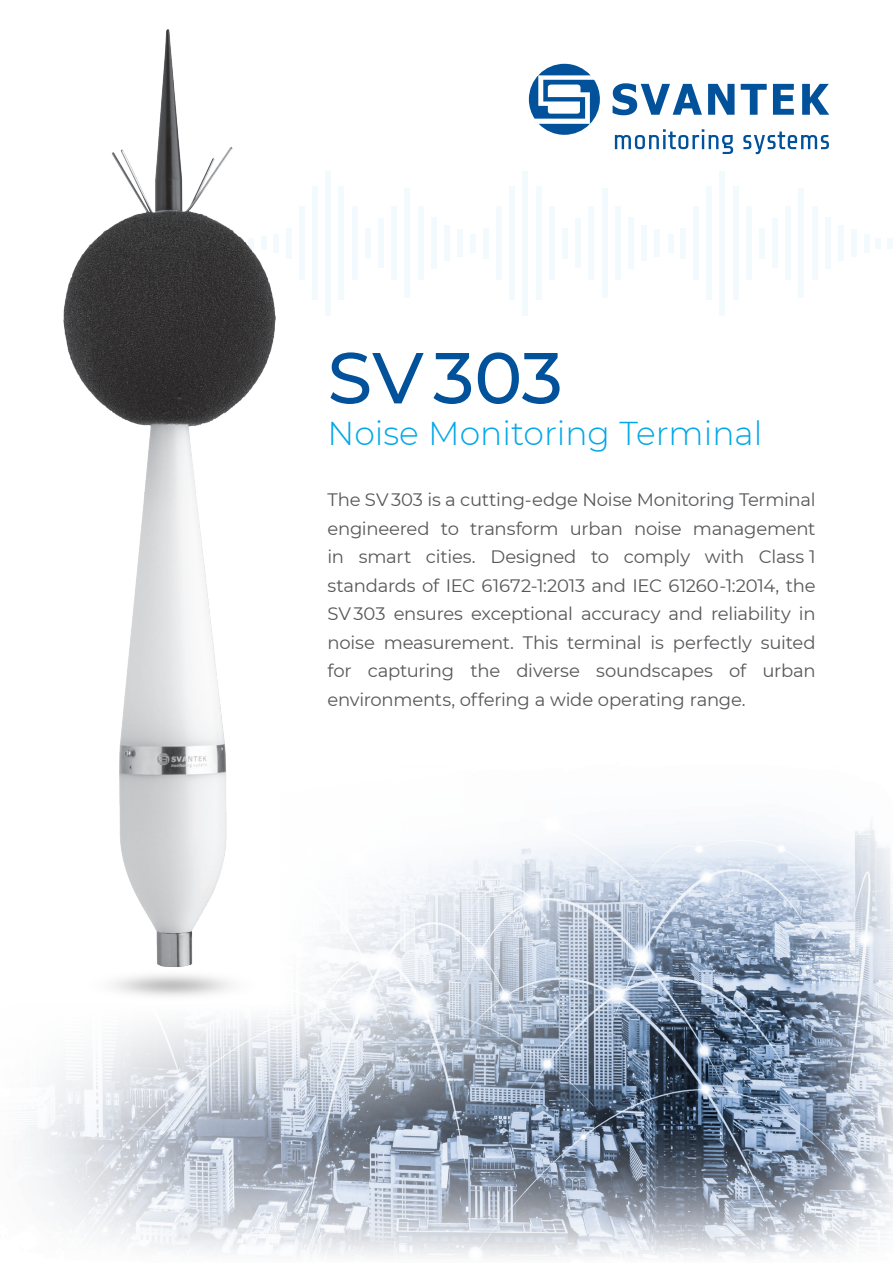
<style>
.page{position:relative;width:893px;height:1263px;background:#fff}
.page>*{position:absolute;margin:0;border:0;box-sizing:border-box;transform-origin:0 0}
.t1{font:500 72px "Montserrat";color:#01529b}
.t2{font:300 33px "Montserrat";color:#00a8e7}
.t3{font:18px/28.5px "Montserrat";letter-spacing:-.015em;color:#57585a;text-align:justify}
</style>
<div class="page">
<img style="left:167px;top:29px;width:726px;height:855px">
<div style="left:483px;top:228px;width:6px;height:30px;background:#f3fafd"></div>
<div style="left:496px;top:207px;width:6px;height:73px;background:#f3fafd"></div>
<div style="left:509px;top:186px;width:6px;height:114px;background:#f3fafd"></div>
<div style="left:522px;top:171px;width:6px;height:145px;background:#f3fafd"></div>
<div style="left:562px;top:228px;width:6px;height:30px;background:#f3fafd"></div>
<div style="left:549px;top:207px;width:6px;height:73px;background:#f3fafd"></div>
<div style="left:536px;top:186px;width:6px;height:114px;background:#f3fafd"></div>
<div style="left:575px;top:218px;width:6px;height:50px;background:#f3fafd"></div>
<div style="left:588px;top:207px;width:6px;height:73px;background:#f3fafd"></div>
<div style="left:602px;top:188px;width:6px;height:110px;background:#f3fafd"></div>
<div style="left:615px;top:207px;width:6px;height:73px;background:#f3fafd"></div>
<div style="left:628px;top:218px;width:6px;height:51px;background:#f3fafd"></div>
<div style="left:641px;top:226px;width:6px;height:35px;background:#f3fafd"></div>
<div style="left:654px;top:229px;width:6px;height:28px;background:#f3fafd"></div>
<div style="left:668px;top:234px;width:6px;height:19px;background:#f3fafd"></div>
<div style="left:680px;top:228px;width:6px;height:30px;background:#f3fafd"></div>
<div style="left:693px;top:207px;width:6px;height:73px;background:#f3fafd"></div>
<div style="left:706px;top:186px;width:6px;height:114px;background:#f3fafd"></div>
<div style="left:719px;top:171px;width:6px;height:145px;background:#f3fafd"></div>
<div style="left:759px;top:228px;width:6px;height:30px;background:#f3fafd"></div>
<div style="left:746px;top:207px;width:6px;height:73px;background:#f3fafd"></div>
<div style="left:732px;top:186px;width:6px;height:114px;background:#f3fafd"></div>
<div style="left:772px;top:218px;width:6px;height:50px;background:#f3fafd"></div>
<div style="left:785px;top:207px;width:6px;height:73px;background:#f3fafd"></div>
<div style="left:798px;top:188px;width:6px;height:110px;background:#f3fafd"></div>
<div style="left:812px;top:207px;width:6px;height:73px;background:#f3fafd"></div>
<div style="left:825px;top:218px;width:6px;height:51px;background:#f3fafd"></div>
<div style="left:838px;top:226px;width:6px;height:35px;background:#f3fafd"></div>
<div style="left:851px;top:229px;width:6px;height:28px;background:#f3fafd"></div>
<div style="left:864px;top:234px;width:6px;height:19px;background:#f3fafd"></div>
<div style="left:286px;top:228px;width:6px;height:30px;background:#f3fafd"></div>
<div style="left:299px;top:207px;width:6px;height:73px;background:#f3fafd"></div>
<div style="left:312px;top:186px;width:6px;height:114px;background:#f3fafd"></div>
<div style="left:325px;top:171px;width:6px;height:145px;background:#f3fafd"></div>
<div style="left:365px;top:228px;width:6px;height:30px;background:#f3fafd"></div>
<div style="left:352px;top:207px;width:6px;height:73px;background:#f3fafd"></div>
<div style="left:338px;top:186px;width:6px;height:114px;background:#f3fafd"></div>
<div style="left:378px;top:218px;width:6px;height:50px;background:#f3fafd"></div>
<div style="left:391px;top:207px;width:6px;height:73px;background:#f3fafd"></div>
<div style="left:404px;top:188px;width:6px;height:110px;background:#f3fafd"></div>
<div style="left:418px;top:207px;width:6px;height:73px;background:#f3fafd"></div>
<div style="left:431px;top:218px;width:6px;height:51px;background:#f3fafd"></div>
<div style="left:444px;top:226px;width:6px;height:35px;background:#f3fafd"></div>
<div style="left:457px;top:229px;width:6px;height:28px;background:#f3fafd"></div>
<div style="left:470px;top:234px;width:6px;height:19px;background:#f3fafd"></div>
<div style="left:875px;top:238px;width:6px;height:10px;background:#f3fafd"></div>
<div style="left:887px;top:238px;width:6px;height:10px;background:#f3fafd"></div>
<svg style="left:529px;top:64px;width:71px;height:71px"></svg>
<svg style="left:613px;top:83px;width:216px;height:32px"></svg>
<svg style="left:615px;top:129px;width:118px;height:25px"></svg>
<svg style="left:743px;top:132px;width:86px;height:22px"></svg>
<img style="left:63px;top:30px;width:217px;height:854px">
<img style="left:28px;top:884px;width:865px;height:374px">
<h1 class="t1" style="left:327px;top:328px;width:237px">SV 303</h1>
<h2 class="t2" style="left:327px;top:421px;width:436px">Noise Monitoring Terminal</h2>
<p class="t3" style="left:327px;top:485px;width:490px">The SV 303 is a cutting-edge Noise Monitoring Terminal engineered to transform urban noise management in smart cities. Designed to comply with Class 1 standards of IEC 61672-1:2013 and IEC 61260-1:2014, the SV 303 ensures exceptional accuracy and reliability in noise measurement. This terminal is perfectly suited for capturing the diverse soundscapes of urban environments, offering a wide operating range.</p>
</div>
